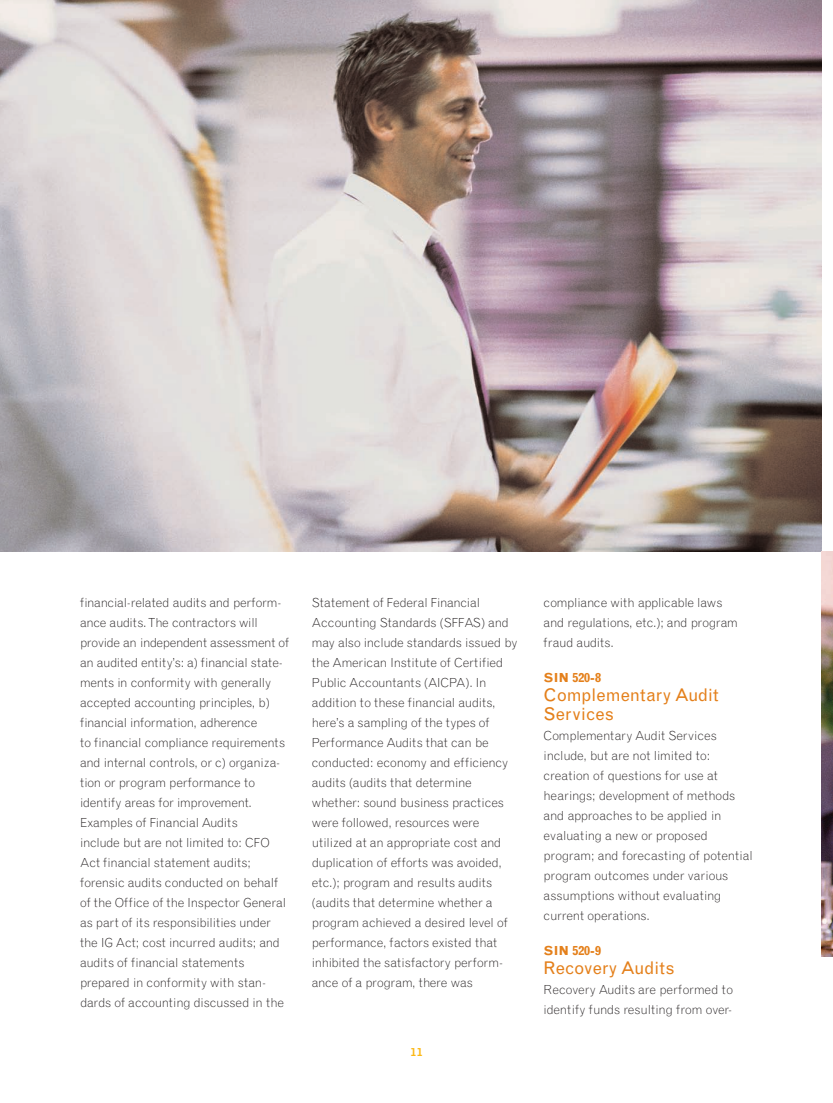
<style>
.page{position:relative;width:833px;height:1103px;background:#fff}
.page>*{position:absolute;margin:0;border:0;box-sizing:border-box;transform-origin:0 0}
.t1{font:17.5px/18.8px "Grotesque";color:#e4801b}
.t2{font:300 12.5px/20px "Grotesque";letter-spacing:-.015em;color:#231f20}
.t3{font:700 12.5px "Grotesque";color:#e4801b}
.t4{font:900 10.62px "Grotesque";color:#fcb814}
</style>
<div class="page">
<img style="left:0;top:0;width:821px;height:551px">
<img style="left:821px;top:551px;width:11px;height:405px">
<p class="t2" style="left:80px;top:593px;width:210px">financial-related audits and perform&shy;ance audits. The contractors will provide an independent assessment of an audited entity’s: a) financial state&shy;ments in conformity with generally accepted accounting principles, b) financial information, adherence<br>to financial compliance requirements and internal controls, or c) organiza&shy;tion or program performance to identify areas for improvement.<br>Examples of Financial Audits<br>include but are not limited to: CFO Act financial statement audits; forensic audits conducted on behalf of the Office of the Inspector General as part of its responsibilities under the IG Act; cost incurred audits; and audits of financial statements prepared in conformity with stan&shy;dards of accounting discussed in the</p>
<p class="t2" style="left:312px;top:593px;width:207px">Statement of Federal Financial Accounting Standards (SFFAS) and may also include standards issued by the American Institute of Certified Public Accountants (AICPA). In addition to these financial audits, here’s a sampling of the types of Performance Audits that can be conducted: economy and efficiency audits (audits that determine whether: sound business practices were followed, resources were utilized at an appropriate cost and duplication of efforts was avoided, etc.); program and results audits (audits that determine whether a program achieved a desired level of performance, factors existed that inhibited the satisfactory perform&shy;ance of a program, there was</p>
<p class="t2" style="left:543px;top:593px;width:196px">compliance with applicable laws and regulations, etc.); and program fraud audits.</p>
<p class="t3" style="left:543px;top:673px;width:59px">SIN 520-8</p>
<h1 class="t1" style="left:543px;top:687px;width:177px">Complementary Audit<br>Services</h1>
<p class="t2" style="left:543px;top:726px;width:211px">Complementary Audit Services include, but are not limited to: creation of questions for use at hearings; development of methods and approaches to be applied in evaluating a new or proposed program; and forecasting of potential program outcomes under various assumptions without evaluating current operations.</p>
<p class="t3" style="left:543px;top:946px;width:59px">SIN 520-9</p>
<h1 class="t1" style="left:543px;top:960px;width:133px">Recovery Audits</h1>
<p class="t2" style="left:543px;top:980px;width:191px">Recovery Audits are performed to identify funds resulting from over-</p>
<p class="t4" style="left:410px;top:1047px;width:14px">11</p>
</div>
